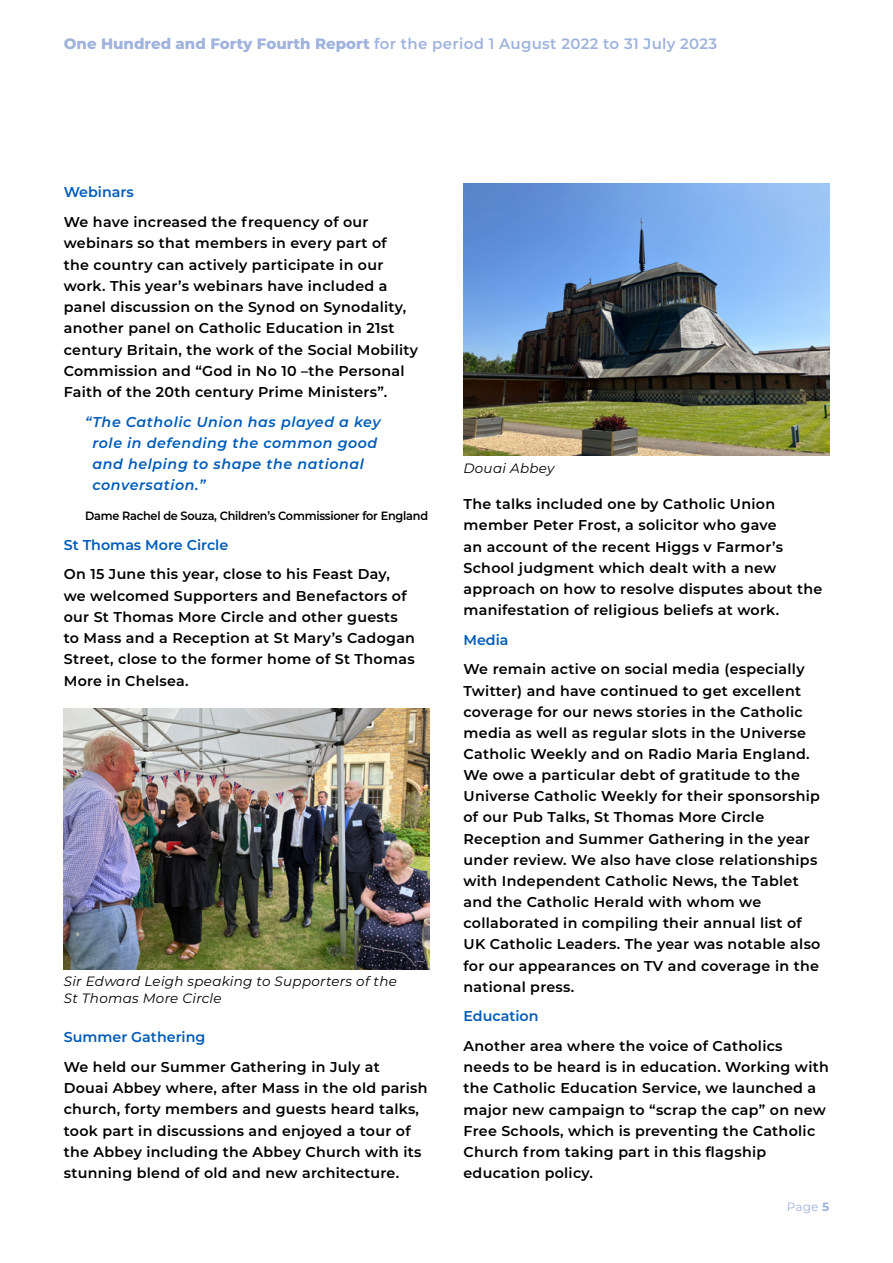
<style>
.page{position:relative;width:893px;height:1263px;background:#fff}
.page>*{position:absolute;margin:0;border:0;box-sizing:border-box;transform-origin:0 0}
.t1{font:600 15px "Montserrat";letter-spacing:.02em;color:#9fb3dd}
.t2{font:600 14.25px/21.1px "Montserrat";letter-spacing:.02em;color:#000}
.t3{font:italic 600 14.25px/21.1px "Montserrat";letter-spacing:.04em;color:#005cb9}
.t4{font:600 14.25px "Montserrat";color:#005cb9}
.t5{font:italic 13.5px/16.5px "Montserrat";letter-spacing:.02em;color:#000}
.t6{font:600 12px "Montserrat";letter-spacing:-.02em;color:#000;scale:.94 1}
.t7{font:12px "Montserrat";color:#9fb3dd}
.s1{font-weight:800}
.s2{font-weight:700}
</style>
<div class="page">
<img style="left:64px;top:708px;width:365px;height:261px">
<img style="left:463px;top:184px;width:366px;height:272px">
<p class="t1" style="left:64px;top:33px;width:655px"><span class="s1">One Hundred and Forty Fourth Report</span> for the period 1 August 2022 to 31 July 2023</p>
<p class="t4" style="left:64px;top:182px;width:71px">Webinars</p>
<p class="t2" style="left:64px;top:211px;width:356px">We have increased the frequency of our webinars so that members in every part of<br>the country can actively participate in our work. This year’s webinars have included a panel discussion on the Synod on Synodality, another panel on Catholic Education in 21st century Britain, the work of the Social Mobility Commission and “God in No 10 –the Personal Faith of the 20th century Prime Ministers”.</p>
<p class="t3" style="left:92px;top:410px;width:290px;text-indent:-7px">“The Catholic Union has played a key role in defending the common good and helping to shape the national conversation.”</p>
<p class="t6" style="left:85px;top:507px;width:366px">Dame Rachel de Souza, Children’s Commissioner for England</p>
<p class="t4" style="left:64px;top:534px;width:166px">St Thomas More Circle</p>
<p class="t2" style="left:64px;top:563px;width:353px">On 15 June this year, close to his Feast Day, we welcomed Supporters and Benefactors of our St Thomas More Circle and other guests to Mass and a Reception at St Mary’s Cadogan Street, close to the former home of St Thomas More in Chelsea.</p>
<p class="t5" style="left:64px;top:973px;width:335px">Sir Edward Leigh speaking to Supporters of the<br>St Thomas More Circle</p>
<p class="t4" style="left:64px;top:1027px;width:143px">Summer Gathering</p>
<p class="t2" style="left:64px;top:1055px;width:365px">We held our Summer Gathering in July at Douai Abbey where, after Mass in the old parish church, forty members and guests heard talks, took part in discussions and enjoyed a tour of the Abbey including the Abbey Church with its stunning blend of old and new architecture.</p>
<p class="t5" style="left:463px;top:460px;width:93px">Douai Abbey</p>
<p class="t2" style="left:463px;top:493px;width:360px">The talks included one by Catholic Union member Peter Frost, a solicitor who gave<br>an account of the recent Higgs v Farmor’s School judgment which dealt with a new approach on how to resolve disputes about the manifestation of religious beliefs at work.</p>
<p class="t4" style="left:463px;top:629px;width:47px">Media</p>
<p class="t2" style="left:463px;top:658px;width:358px">We remain active on social media (especially Twitter) and have continued to get excellent coverage for our news stories in the Catholic media as well as regular slots in the Universe Catholic Weekly and on Radio Maria England.<br>We owe a particular debt of gratitude to the Universe Catholic Weekly for their sponsorship of our Pub Talks, St Thomas More Circle Reception and Summer Gathering in the year under review. We also have close relationships with Independent Catholic News, the Tablet and the Catholic Herald with whom we collaborated in compiling their annual list of UK Catholic Leaders. The year was notable also for our appearances on TV and coverage in the national press.</p>
<p class="t4" style="left:463px;top:1006px;width:77px">Education</p>
<p class="t2" style="left:463px;top:1035px;width:367px">Another area where the voice of Catholics needs to be heard is in education. Working with the Catholic Education Service, we launched a major new campaign to “scrap the cap” on new Free Schools, which is preventing the Catholic Church from taking part in this flagship education policy.</p>
<p class="t7" style="left:787px;top:1198px;width:44px">Page <span class="s2">5</span></p>
</div>
